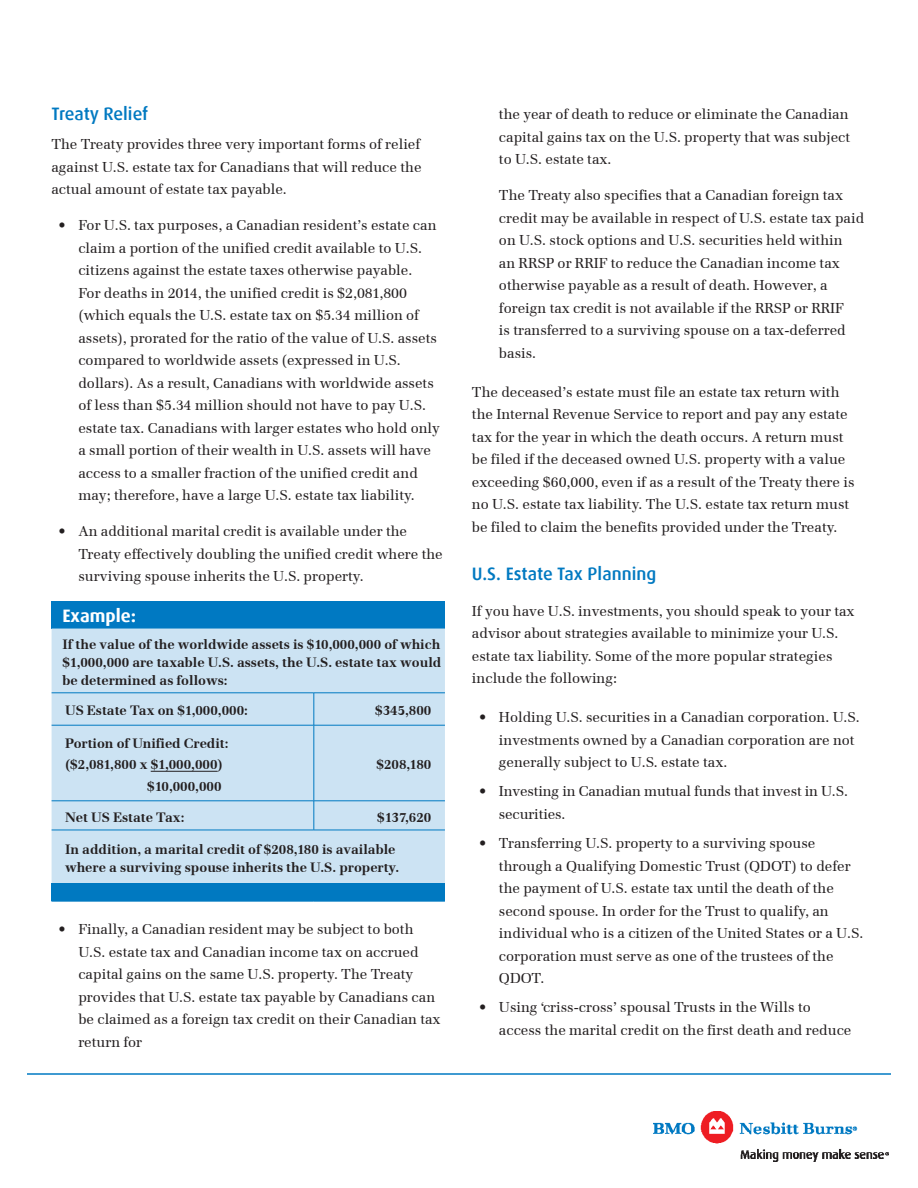
<style>
.page{position:relative;width:918px;height:1188px;background:#fff}
.page>*{position:absolute;margin:0;border:0;box-sizing:border-box;transform-origin:0 0}
.t1{font:500 18px "Dax Offc Pro";color:#0079c1}
.t2{font:700 18px "Dax Offc Pro";color:#fff}
.t3{font:14.25px/22.5px "Emona";color:#231f20}
.t4{font:700 13.5px/18px "Emona";color:#231f20;text-align:justify}
</style>
<div class="page">
<img style="left:654px;top:1111px;width:235px;height:50px">
<hr style="left:27px;top:1073px;width:864px;height:2px;background:#0079c2">
<div style="left:52px;top:601px;width:393px;height:28px;background:#0079c2"></div>
<div style="left:52px;top:629px;width:393px;height:255px;background:#cce3f3"></div>
<div style="left:52px;top:884px;width:393px;height:17px;background:#0079c1"></div>
<hr style="left:51px;top:901px;width:263px;height:1px;background:#0079c1">
<hr style="left:314px;top:901px;width:131px;height:1px;background:#0079c1">
<svg style="left:51px;top:884px;width:1px;height:17px"></svg>
<hr style="left:314px;top:693px;width:1px;height:32px;background:#0079c1">
<hr style="left:314px;top:725px;width:1px;height:76px;background:#0079c1">
<svg style="left:314px;top:802px;width:1px;height:28px"></svg>
<hr style="left:52px;top:693px;width:262px;height:1px;background:#0079c1">
<hr style="left:314px;top:693px;width:131px;height:1px;background:#0079c1">
<hr style="left:52px;top:725px;width:262px;height:1px;background:#0079c1">
<hr style="left:314px;top:725px;width:131px;height:1px;background:#0079c1">
<hr style="left:52px;top:801px;width:262px;height:1px;background:#0079c1">
<hr style="left:314px;top:801px;width:131px;height:1px;background:#0079c1">
<hr style="left:52px;top:830px;width:262px;height:1px;background:#0079c1">
<hr style="left:314px;top:830px;width:131px;height:1px;background:#0079c1">
<hr style="left:151px;top:771px;width:67px;height:1px;background:#231f20">
<h2 class="t1" style="left:51px;top:102px;width:98px">Treaty Relief</h2>
<p class="t3" style="left:51px;top:133px;width:372px;text-align:justify">The Treaty provides three very important forms of relief against U.S. estate tax for Canadians that will reduce the actual amount of estate tax payable.</p>
<p class="t3" style="left:78px;top:214px;width:363px;text-indent:-20px">• For U.S. tax purposes, a Canadian resident’s estate can claim a portion of the unified credit available to U.S. citizens against the estate taxes otherwise payable.<br>For deaths in 2014, the unified credit is $2,081,800 (which equals the U.S. estate tax on $5.34 million of assets), prorated for the ratio of the value of U.S. assets compared to worldwide assets (expressed in U.S. dollars). As a result, Canadians with worldwide assets of less than $5.34 million should not have to pay U.S. estate tax. Canadians with larger estates who hold only a small portion of their wealth in U.S. assets will have access to a smaller fraction of the unified credit and may; therefore, have a large U.S. estate tax liability.</p>
<p class="t3" style="left:78px;top:520px;width:366px;text-indent:-20px">• An additional marital credit is available under the<br>Treaty effectively doubling the unified credit where the surviving spouse inherits the U.S. property.</p>
<p class="t2" style="left:62px;top:604px;width:75px">Example:</p>
<p class="t4" style="left:62px;top:635px;width:381px">If the value of the worldwide assets is $10,000,000 of which $1,000,000 are taxable U.S. assets, the U.S. estate tax would be determined as follows:</p>
<p class="t4" style="left:65px;top:702px;width:184px">US Estate Tax on $1,000,000:</p>
<p class="t4" style="left:375px;top:702px;width:58px">$345,800</p>
<p class="t4" style="left:65px;top:734px;width:165px">Portion of Unified Credit:</p>
<p class="t4" style="left:65px;top:756px;width:159px">($2,081,800 x $1,000,000)</p>
<p class="t4" style="left:147px;top:777px;width:76px">$10,000,000</p>
<p class="t4" style="left:377px;top:756px;width:56px">$208,180</p>
<p class="t4" style="left:65px;top:808px;width:121px">Net US Estate Tax:</p>
<p class="t4" style="left:377px;top:808px;width:56px">$137,620</p>
<p class="t4" style="left:65px;top:840px;width:336px">In addition, a marital credit of $208,180 is available where a surviving spouse inherits the U.S. property.</p>
<p class="t3" style="left:78px;top:918px;width:364px;text-indent:-20px">• Finally, a Canadian resident may be subject to both U.S. estate tax and Canadian income tax on accrued capital gains on the same U.S. property. The Treaty provides that U.S. estate tax payable by Canadians can be claimed as a foreign tax credit on their Canadian tax return for</p>
<p class="t3" style="left:499px;top:103px;width:353px;text-align:justify">the year of death to reduce or eliminate the Canadian capital gains tax on the U.S. property that was subject to U.S. estate tax.</p>
<p class="t3" style="left:499px;top:184px;width:367px">The Treaty also specifies that a Canadian foreign tax credit may be available in respect of U.S. estate tax paid on U.S. stock options and U.S. securities held within<br>an RRSP or RRIF to reduce the Canadian income tax otherwise payable as a result of death. However, a foreign tax credit is not available if the RRSP or RRIF<br>is transferred to a surviving spouse on a tax-deferred basis.</p>
<p class="t3" style="left:472px;top:380px;width:384px">The deceased’s estate must file an estate tax return with the Internal Revenue Service to report and pay any estate tax for the year in which the death occurs. A return must be filed if the deceased owned U.S. property with a value exceeding $60,000, even if as a result of the Treaty there is no U.S. estate tax liability. The U.S. estate tax return must be filed to claim the benefits provided under the Treaty.</p>
<h2 class="t1" style="left:472px;top:562px;width:186px">U.S. Estate Tax Planning</h2>
<p class="t3" style="left:472px;top:600px;width:384px">If you have U.S. investments, you should speak to your tax advisor about strategies available to minimize your U.S. estate tax liability. Some of the more popular strategies include the following:</p>
<p class="t3" style="left:499px;top:706px;width:362px;text-indent:-20px">• Holding U.S. securities in a Canadian corporation. U.S. investments owned by a Canadian corporation are not generally subject to U.S. estate tax.</p>
<p class="t3" style="left:499px;top:780px;width:351px;text-indent:-20px">• Investing in Canadian mutual funds that invest in U.S. securities.</p>
<p class="t3" style="left:499px;top:832px;width:366px;text-indent:-20px">• Transferring U.S. property to a surviving spouse through a Qualifying Domestic Trust (QDOT) to defer the payment of U.S. estate tax until the death of the second spouse. In order for the Trust to qualify, an individual who is a citizen of the United States or a U.S. corporation must serve as one of the trustees of the QDOT.</p>
<p class="t3" style="left:499px;top:996px;width:354px;text-indent:-20px">• Using ‘criss-cross’ spousal Trusts in the Wills to access the marital credit on the first death and reduce</p>
</div>
